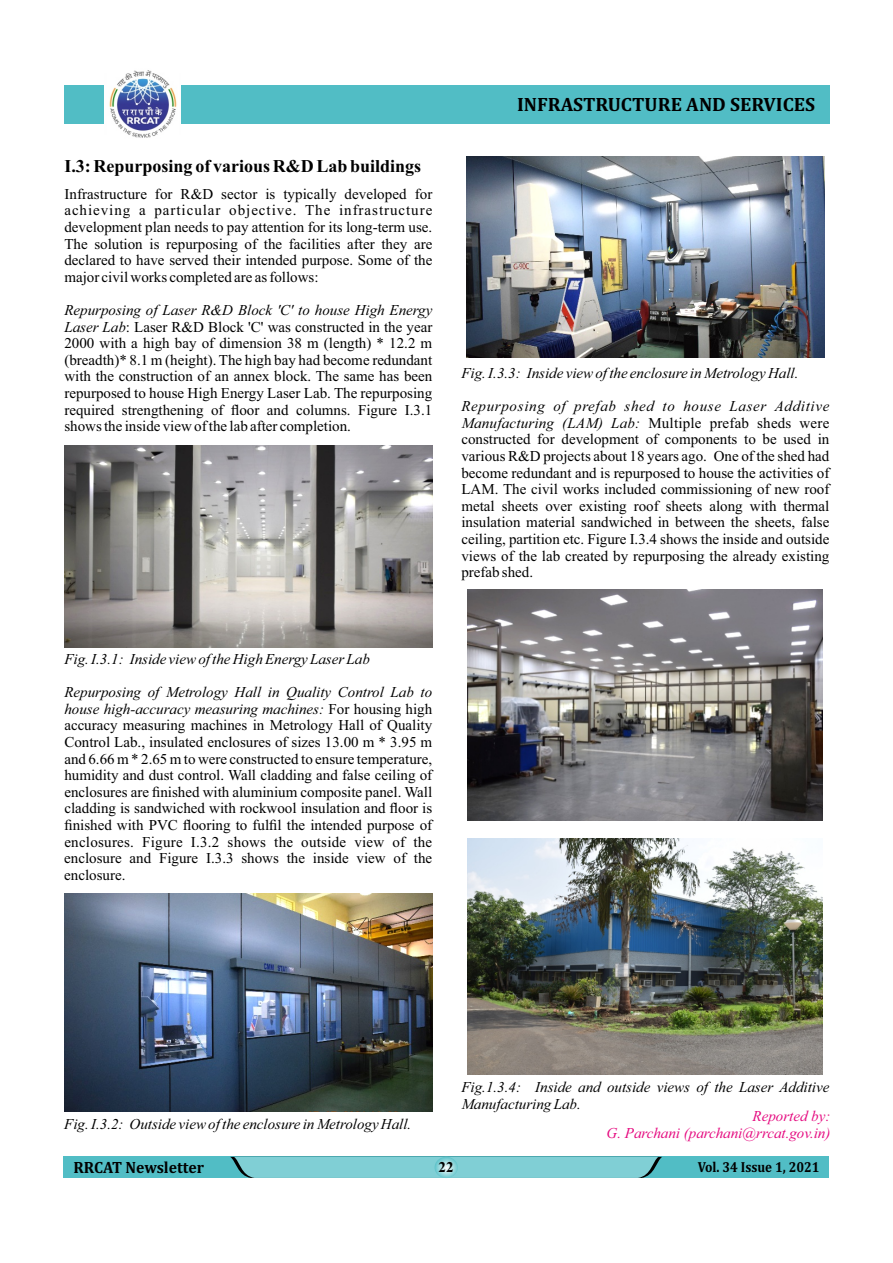
<style>
.page{position:relative;width:893px;height:1263px;background:#fff}
.page>*{position:absolute;margin:0;border:0;box-sizing:border-box;transform-origin:0 0}
.t1{font:700 19.5px "Cambria";color:#000}
.t2{font:700 18px "Times New Roman";color:#000}
.t3{font:700 16.5px "Cambria";color:#000;scale:.95 1}
.t4{font:15px/16.6px "Times New Roman";color:#000;text-align:justify}
.t5{font:italic 15px/16.6px "Times New Roman";color:#000}
.t6{font:italic 15px/16.6px "Times New Roman";color:#e5097f;text-align:right}
.t7{font:700 15px "Times New Roman";color:#000}
.t8{font:700 14.7px "Cambria";color:#000;scale:.89 1}
.s1{font-style:italic}
</style>
<div class="page">
<img style="left:468px;top:590px;width:354px;height:230px">
<img style="left:468px;top:838px;width:354px;height:236px">
<img style="left:64px;top:445px;width:368px;height:203px">
<img style="left:64px;top:894px;width:368px;height:218px">
<img style="left:466px;top:156px;width:359px;height:201px">
<div style="left:63px;top:1157px;width:766px;height:21px;background:#51bdc5"></div>
<div style="left:230px;top:1157px;width:432px;height:21px;background:#80cfd5"></div>
<svg style="left:435px;top:1157px;width:23px;height:21px"></svg>
<div style="left:64px;top:85px;width:765px;height:38px;background:#51bdc5"></div>
<div style="left:104px;top:73px;width:77px;height:62px;background:#fefefe"></div>
<img style="left:109px;top:70px;width:68px;height:68px">
<p class="t2" style="left:64px;top:160px;width:358px">I.3: Repurposing of various R&amp;D Lab buildings</p>
<p class="t4" style="left:64px;top:187px;width:369px">Infrastructure for R&amp;D sector is typically developed for achieving a particular objective. The infrastructure development plan needs to pay attention for its long-term use.<br>The solution is repurposing of the facilities after they are declared to have served their intended purpose. Some of the major civil works completed are as follows:</p>
<p class="t4" style="left:64px;top:303px;width:369px"><span class="s1">Repurposing of Laser R&amp;D Block 'C' to house High Energy Laser Lab</span>: Laser R&amp;D Block 'C' was constructed in the year 2000 with a high bay of dimension 38 m (length) * 12.2 m (breadth)* 8.1 m (height). The high bay had become redundant with the construction of an annex block. The same has been repurposed to house High Energy Laser Lab. The repurposing required strengthening of floor and columns. Figure I.3.1 shows the inside view of the lab after completion.</p>
<h1 class="t1" style="left:517px;top:96px;width:300px">INFRASTRUCTURE AND SERVICES</h1>
<p class="t5" style="left:461px;top:366px;width:338px">Fig. I.3.3: Inside view of the enclosure in Metrology Hall.</p>
<p class="t4" style="left:461px;top:399px;width:369px"><span class="s1">Repurposing of prefab shed to house Laser Additive Manufacturing (LAM) Lab:</span> Multiple prefab sheds were constructed for development of components to be used in various R&amp;D projects about 18 years ago. One of the shed had become redundant and is repurposed to house the activities of LAM. The civil works included commissioning of new roof metal sheets over existing roof sheets along with thermal insulation material sandwiched in between the sheets, false ceiling, partition etc. Figure I.3.4 shows the inside and outside views of the lab created by repurposing the already existing prefab shed.</p>
<p class="t5" style="left:64px;top:652px;width:307px">Fig. I.3.1: Inside view of the High Energy Laser Lab</p>
<p class="t4" style="left:64px;top:685px;width:369px"><span class="s1">Repurposing of Metrology Hall in Quality Control Lab to house high-accuracy measuring machines:</span> For housing high accuracy measuring machines in Metrology Hall of Quality Control Lab., insulated enclosures of sizes 13.00 m * 3.95 m and 6.66 m * 2.65 m to were constructed to ensure temperature, humidity and dust control. Wall cladding and false ceiling of enclosures are finished with aluminium composite panel. Wall cladding is sandwiched with rockwool insulation and floor is finished with PVC flooring to fulfil the intended purpose of enclosures. Figure I.3.2 shows the outside view of the enclosure and Figure I.3.3 shows the inside view of the enclosure.</p>
<p class="t5" style="left:64px;top:1117px;width:348px">Fig. I.3.2: Outside view of the enclosure in Metrology Hall.</p>
<p class="t5" style="left:461px;top:1080px;width:369px">Fig.1.3.4: Inside and outside views of the Laser Additive<br>Manufacturing Lab.</p>
<p class="t6" style="left:606px;top:1109px;width:225px">Reported by:<br>G. Parchani (parchani@rrcat.gov.in)</p>
<p class="t3" style="left:74px;top:1160px;width:139px">RRCAT Newsletter</p>
<p class="t8" style="left:698px;top:1160px;width:138px">Vol. 34 Issue 1, 2021</p>
<p class="t7" style="left:439px;top:1162px;width:16px">22</p>
</div>
